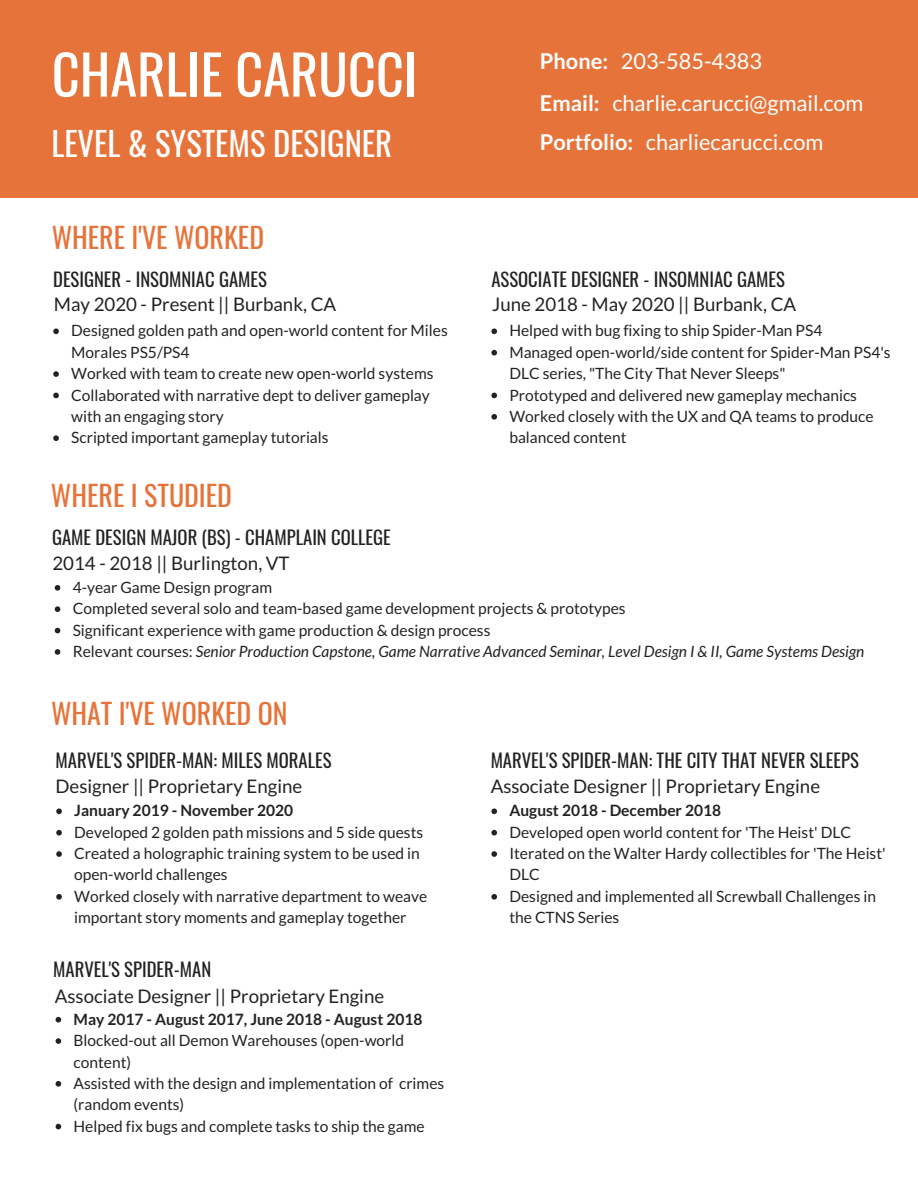
<style>
.page{position:relative;width:918px;height:1188px;background:#fff}
.page>*{position:absolute;margin:0;border:0;box-sizing:border-box;transform-origin:0 0}
.t1{font:54.45px "Oswald";color:#fff}
.t2{font:32.7px "Oswald";color:#fff}
.t3{font:28.05px "Oswald";color:#e6743a}
.t4{font:21.75px "Lato";color:#fff}
.t5{font:18.75px "Oswald";color:#222}
.t6{font:18.75px "Lato";color:#222}
.t7{font:15.6px/21.3px "Lato";color:#222}
.t8{font:italic 15.6px "Lato";color:#222}
.t9{font:700 15.6px "Lato";color:#222}
.s1{font-weight:700}
.s2{font-style:normal}
</style>
<div class="page">
<div style="left:0;top:0;width:918px;height:197px;background:#e6743a"></div>
<svg style="left:53px;top:329px;width:6px;height:5px"></svg>
<svg style="left:53px;top:371px;width:6px;height:6px"></svg>
<svg style="left:53px;top:393px;width:6px;height:5px"></svg>
<svg style="left:53px;top:435px;width:6px;height:6px"></svg>
<svg style="left:55px;top:585px;width:5px;height:6px"></svg>
<svg style="left:55px;top:606px;width:5px;height:6px"></svg>
<svg style="left:55px;top:628px;width:5px;height:5px"></svg>
<svg style="left:55px;top:649px;width:5px;height:6px"></svg>
<svg style="left:56px;top:808px;width:6px;height:6px"></svg>
<svg style="left:56px;top:830px;width:6px;height:5px"></svg>
<svg style="left:56px;top:851px;width:6px;height:6px"></svg>
<svg style="left:56px;top:894px;width:6px;height:6px"></svg>
<svg style="left:491px;top:328px;width:6px;height:6px"></svg>
<svg style="left:491px;top:350px;width:6px;height:6px"></svg>
<svg style="left:491px;top:393px;width:6px;height:5px"></svg>
<svg style="left:491px;top:414px;width:6px;height:6px"></svg>
<svg style="left:56px;top:1017px;width:5px;height:6px"></svg>
<svg style="left:56px;top:1038px;width:5px;height:6px"></svg>
<svg style="left:56px;top:1081px;width:5px;height:6px"></svg>
<svg style="left:56px;top:1124px;width:5px;height:5px"></svg>
<svg style="left:491px;top:808px;width:6px;height:6px"></svg>
<svg style="left:491px;top:830px;width:6px;height:5px"></svg>
<svg style="left:491px;top:851px;width:6px;height:6px"></svg>
<svg style="left:491px;top:894px;width:6px;height:6px"></svg>
<p class="t1" style="left:52px;top:32px;width:367px">CHARLIE CARUCCI</p>
<p class="t2" style="left:51px;top:118px;width:342px">LEVEL &amp; SYSTEMS DESIGNER</p>
<p class="t4" style="left:540px;top:48px;width:224px"><span class="s1">Phone:</span> 203-585-4383</p>
<p class="t4" style="left:540px;top:90px;width:325px"><span class="s1">Email:</span> charlie.carucci@gmail.com</p>
<p class="t4" style="left:540px;top:129px;width:285px"><span class="s1">Portfolio:</span> charliecarucci.com</p>
<p class="t3" style="left:52px;top:216px;width:214px">WHERE I'VE WORKED</p>
<p class="t5" style="left:53px;top:265px;width:215px">DESIGNER - INSOMNIAC GAMES</p>
<p class="t6" style="left:54px;top:292px;width:284px">May 2020 - Present || Burbank, CA</p>
<p class="t7" style="left:71px;top:320px;width:378px">Designed golden path and open-world content for Miles<br>Morales PS5/PS4</p>
<p class="t7" style="left:71px;top:362px;width:364px">Worked with team to create new open-world systems</p>
<p class="t7" style="left:71px;top:384px;width:360px">Collaborated with narrative dept to deliver gameplay with an engaging story</p>
<p class="t7" style="left:71px;top:427px;width:259px">Scripted important gameplay tutorials</p>
<p class="t3" style="left:51px;top:474px;width:183px">WHERE I STUDIED</p>
<p class="t5" style="left:52px;top:523px;width:340px">GAME DESIGN MAJOR (BS) - CHAMPLAIN COLLEGE</p>
<p class="t6" style="left:52px;top:551px;width:239px">2014 - 2018 || Burlington, VT</p>
<p class="t7" style="left:73px;top:576px;width:201px">4-year Game Design program</p>
<p class="t7" style="left:73px;top:598px;width:554px">Completed several solo and team-based game development projects &amp; prototypes</p>
<p class="t7" style="left:73px;top:619px;width:419px">Significant experience with game production &amp; design process</p>
<p class="t8" style="left:73px;top:642px;width:793px"><span class="s2">Relevant courses:</span> Senior Production Capstone, Game Narrative Advanced Seminar, Level Design I &amp; II, Game Systems Design</p>
<p class="t5" style="left:491px;top:265px;width:295px">ASSOCIATE DESIGNER - INSOMNIAC GAMES</p>
<p class="t6" style="left:492px;top:292px;width:306px">June 2018 - May 2020 || Burbank, CA</p>
<p class="t7" style="left:509px;top:320px;width:315px">Helped with bug fixing to ship Spider-Man PS4</p>
<p class="t7" style="left:509px;top:341px;width:383px">Managed open-world/side content for Spider-Man PS4's<br>DLC series, "The City That Never Sleeps"</p>
<p class="t7" style="left:509px;top:384px;width:349px">Prototyped and delivered new gameplay mechanics</p>
<p class="t7" style="left:509px;top:405px;width:366px">Worked closely with the UX and QA teams to produce balanced content</p>
<p class="t3" style="left:51px;top:691px;width:238px">WHAT I'VE WORKED ON</p>
<p class="t5" style="left:55px;top:746px;width:278px">MARVEL'S SPIDER-MAN: MILES MORALES</p>
<p class="t6" style="left:55px;top:775px;width:248px">Designer || Proprietary Engine</p>
<p class="t9" style="left:74px;top:801px;width:221px">January 2019 - November 2020</p>
<p class="t7" style="left:74px;top:821px;width:351px">Developed 2 golden path missions and 5 side quests</p>
<p class="t7" style="left:74px;top:842px;width:347px">Created a holographic training system to be used in open-world challenges</p>
<p class="t7" style="left:74px;top:885px;width:355px">Worked closely with narrative department to weave important story moments and gameplay together</p>
<p class="t5" style="left:53px;top:954px;width:160px">MARVEL'S SPIDER-MAN</p>
<p class="t6" style="left:55px;top:985px;width:331px">Associate Designer || Proprietary Engine</p>
<p class="t9" style="left:74px;top:1009px;width:350px">May 2017 - August 2017, June 2018 - August 2018</p>
<p class="t7" style="left:74px;top:1029px;width:332px">Blocked-out all Demon Warehouses (open-world content)</p>
<p class="t7" style="left:74px;top:1072px;width:372px">Assisted with the design and implementation of crimes (random events)</p>
<p class="t7" style="left:74px;top:1115px;width:353px">Helped fix bugs and complete tasks to ship the game</p>
<p class="t5" style="left:491px;top:746px;width:370px">MARVEL'S SPIDER-MAN: THE CITY THAT NEVER SLEEPS</p>
<p class="t6" style="left:491px;top:775px;width:331px">Associate Designer || Proprietary Engine</p>
<p class="t9" style="left:509px;top:801px;width:213px">August 2018 - December 2018</p>
<p class="t7" style="left:509px;top:821px;width:343px">Developed open world content for 'The Heist' DLC</p>
<p class="t7" style="left:509px;top:842px;width:378px">Iterated on the Walter Hardy collectibles for 'The Heist'<br>DLC</p>
<p class="t7" style="left:509px;top:885px;width:368px">Designed and implemented all Screwball Challenges in the CTNS Series</p>
</div>
